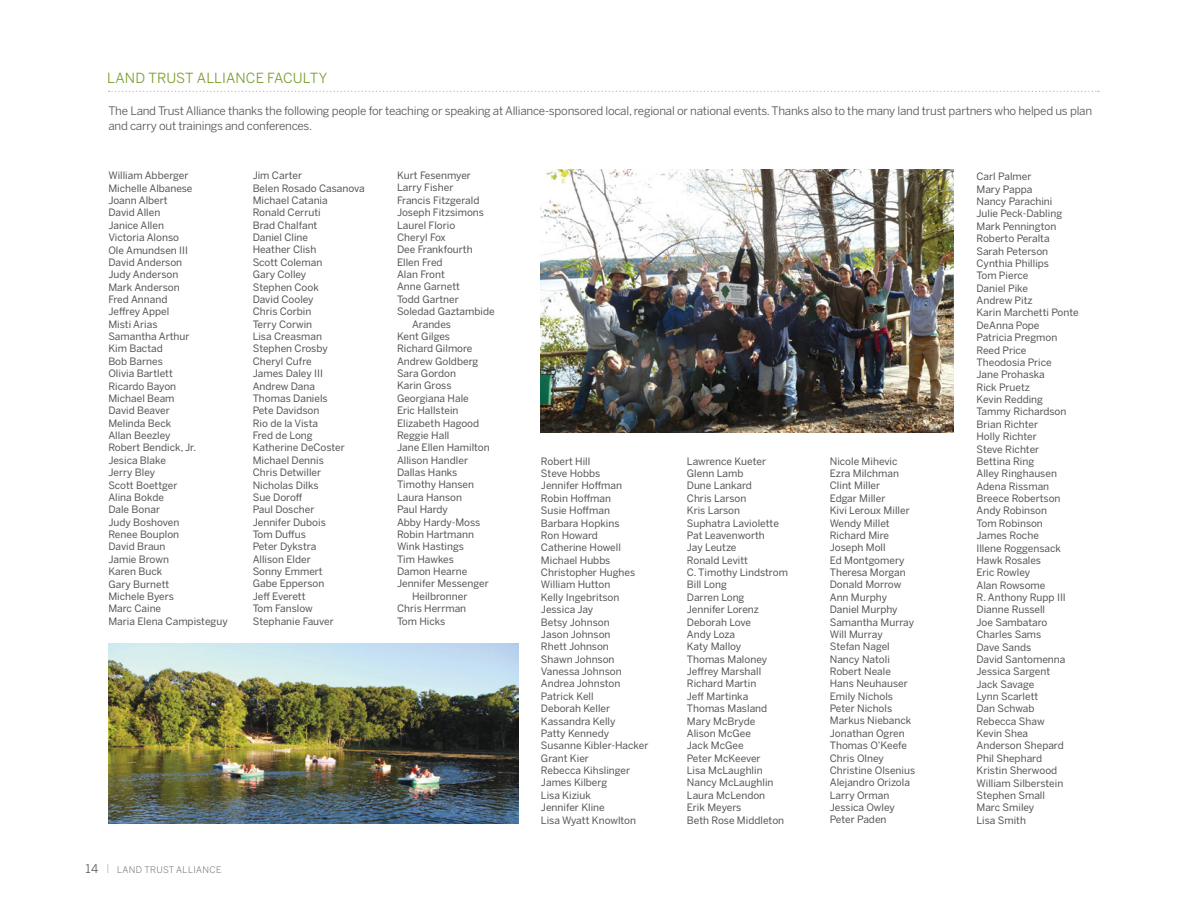
<style>
.page{position:relative;width:1188px;height:918px;background:#fff}
.page>*{position:absolute;margin:0;border:0;box-sizing:border-box;transform-origin:0 0}
.t1{font:13.8px "Benton Sans";letter-spacing:.005em;color:#799b28}
.t2{font:11.7px/15px "Benton Sans";letter-spacing:-.02em;color:#545456}
.t3{font:10.2px/12.3px "Benton Sans";color:#545456}
.t4{font:300 9px "Benton Sans";letter-spacing:.04em;color:#58595b}
.s1{font-weight:400;font-size:12px}
.s2{font-size:12px}
</style>
<div class="page">
<svg style="left:109px;top:91px;width:990px;height:1px"></svg>
<img style="left:540px;top:169px;width:414px;height:263px">
<img style="left:108px;top:643px;width:411px;height:180px">
<h1 class="t1" style="left:107px;top:70px;width:222px">LAND TRUST ALLIANCE FACULTY</h1>
<p class="t2" style="left:108px;top:103px;width:985px">The Land Trust Alliance thanks the following people for teaching or speaking at Alliance-sponsored local, regional or national events. Thanks also to the many land trust partners who helped us plan and carry out trainings and conferences.</p>
<p class="t3" style="left:108px;top:169px;width:121px">William Abberger<br>Michelle Albanese<br>Joann Albert<br>David Allen<br>Janice Allen<br>Victoria Alonso<br>Ole Amundsen III<br>David Anderson<br>Judy Anderson<br>Mark Anderson<br>Fred Annand<br>Jeffrey Appel<br>Misti Arias<br>Samantha Arthur<br>Kim Bactad<br>Bob Barnes<br>Olivia Bartlett<br>Ricardo Bayon<br>Michael Beam<br>David Beaver<br>Melinda Beck<br>Allan Beezley<br>Robert Bendick, Jr.<br>Jesica Blake<br>Jerry Bley<br>Scott Boettger<br>Alina Bokde<br>Dale Bonar<br>Judy Boshoven<br>Renee Bouplon<br>David Braun<br>Jamie Brown<br>Karen Buck<br>Gary Burnett<br>Michele Byers<br>Marc Caine<br>Maria Elena Campisteguy</p>
<p class="t3" style="left:253px;top:169px;width:114px">Jim Carter<br>Belen Rosado Casanova<br>Michael Catania<br>Ronald Cerruti<br>Brad Chalfant<br>Daniel Cline<br>Heather Clish<br>Scott Coleman<br>Gary Colley<br>Stephen Cook<br>David Cooley<br>Chris Corbin<br>Terry Corwin<br>Lisa Creasman<br>Stephen Crosby<br>Cheryl Cufre<br>James Daley III<br>Andrew Dana<br>Thomas Daniels<br>Pete Davidson<br>Rio de la Vista<br>Fred de Long<br>Katherine DeCoster<br>Michael Dennis<br>Chris Detwiller<br>Nicholas Dilks<br>Sue Doroff<br>Paul Doscher<br>Jennifer Dubois<br>Tom Duffus<br>Peter Dykstra<br>Allison Elder<br>Sonny Emmert<br>Gabe Epperson<br>Jeff Everett<br>Tom Fanslow<br>Stephanie Fauver</p>
<p class="t3" style="left:397px;top:169px;width:76px">Kurt Fesenmyer</p>
<p class="t3" style="left:977px;top:170px;width:104px">Carl Palmer<br>Mary Pappa<br>Nancy Parachini<br>Julie Peck-Dabling<br>Mark Pennington<br>Roberto Peralta<br>Sarah Peterson<br>Cynthia Phillips<br>Tom Pierce<br>Daniel Pike<br>Andrew Pitz<br>Karin Marchetti Ponte<br>DeAnna Pope<br>Patricia Pregmon<br>Reed Price<br>Theodosia Price<br>Jane Prohaska<br>Rick Pruetz<br>Kevin Redding<br>Tammy Richardson<br>Brian Richter<br>Holly Richter<br>Steve Richter<br>Bettina Ring<br>Alley Ringhausen<br>Adena Rissman<br>Breece Robertson<br>Andy Robinson<br>Tom Robinson<br>James Roche<br>Illene Roggensack<br>Hawk Rosales<br>Eric Rowley<br>Alan Rowsome<br>R. Anthony Rupp III<br>Dianne Russell<br>Joe Sambataro<br>Charles Sams<br>Dave Sands<br>David Santomenna<br>Jessica Sargent<br>Jack Savage<br>Lynn Scarlett<br>Dan Schwab<br>Rebecca Shaw<br>Kevin Shea<br>Anderson Shepard<br>Phil Shephard<br>Kristin Sherwood<br>William Silberstein<br>Stephen Small<br>Marc Smiley<br>Lisa Smith</p>
<p class="t3" style="left:397px;top:181px;width:58px">Larry Fisher</p>
<p class="t3" style="left:397px;top:194px;width:84px">Francis Fitzgerald</p>
<p class="t3" style="left:397px;top:206px;width:89px">Joseph Fitzsimons</p>
<p class="t3" style="left:397px;top:219px;width:60px">Laurel Florio</p>
<p class="t3" style="left:397px;top:231px;width:50px">Cheryl Fox</p>
<p class="t3" style="left:397px;top:243px;width:77px">Dee Frankfourth</p>
<p class="t3" style="left:397px;top:256px;width:47px">Ellen Fred</p>
<p class="t3" style="left:397px;top:268px;width:49px">Alan Front</p>
<p class="t3" style="left:397px;top:280px;width:64px">Anne Garnett</p>
<p class="t3" style="left:397px;top:293px;width:63px">Todd Gartner</p>
<p class="t3" style="left:397px;top:305px;width:99px">Soledad Gaztambide</p>
<p class="t3" style="left:412px;top:318px;width:41px">Arandes</p>
<p class="t3" style="left:397px;top:330px;width:55px">Kent Gilges</p>
<p class="t3" style="left:397px;top:342px;width:77px">Richard Gilmore</p>
<p class="t3" style="left:397px;top:355px;width:83px">Andrew Goldberg</p>
<p class="t3" style="left:397px;top:367px;width:60px">Sara Gordon</p>
<p class="t3" style="left:397px;top:379px;width:56px">Karin Gross</p>
<p class="t3" style="left:397px;top:392px;width:73px">Georgiana Hale</p>
<p class="t3" style="left:397px;top:404px;width:63px">Eric Hallstein</p>
<p class="t3" style="left:397px;top:417px;width:84px">Elizabeth Hagood</p>
<p class="t3" style="left:397px;top:429px;width:54px">Reggie Hall</p>
<p class="t3" style="left:397px;top:441px;width:94px">Jane Ellen Hamilton</p>
<p class="t3" style="left:397px;top:454px;width:73px">Allison Handler</p>
<p class="t3" style="left:397px;top:466px;width:62px">Dallas Hanks</p>
<p class="t3" style="left:397px;top:478px;width:79px">Timothy Hansen</p>
<p class="t3" style="left:397px;top:491px;width:67px">Laura Hanson</p>
<p class="t3" style="left:397px;top:503px;width:52px">Paul Hardy</p>
<p class="t3" style="left:397px;top:516px;width:85px">Abby Hardy-Moss</p>
<p class="t3" style="left:397px;top:528px;width:79px">Robin Hartmann</p>
<p class="t3" style="left:397px;top:540px;width:68px">Wink Hastings</p>
<p class="t3" style="left:397px;top:553px;width:58px">Tim Hawkes</p>
<p class="t3" style="left:397px;top:565px;width:72px">Damon Hearne</p>
<p class="t3" style="left:397px;top:577px;width:93px">Jennifer Messenger</p>
<p class="t3" style="left:412px;top:590px;width:57px">Heilbronner</p>
<p class="t3" style="left:397px;top:602px;width:71px">Chris Herrman</p>
<p class="t3" style="left:397px;top:615px;width:50px">Tom Hicks</p>
<p class="t3" style="left:541px;top:455px;width:109px">Robert Hill<br>Steve Hobbs<br>Jennifer Hoffman<br>Robin Hoffman<br>Susie Hoffman<br>Barbara Hopkins<br>Ron Howard<br>Catherine Howell<br>Michael Hubbs<br>Christopher Hughes<br>William Hutton<br>Kelly Ingebritson<br>Jessica Jay<br>Betsy Johnson<br>Jason Johnson<br>Rhett Johnson<br>Shawn Johnson<br>Vanessa Johnson<br>Andrea Johnston<br>Patrick Kell<br>Deborah Keller<br>Kassandra Kelly<br>Patty Kennedy<br>Susanne Kibler-Hacker<br>Grant Kier<br>Rebecca Kihslinger<br>James Kilberg<br>Lisa Kiziuk<br>Jennifer Kline<br>Lisa Wyatt Knowlton</p>
<p class="t3" style="left:830px;top:455px;width:87px">Nicole Mihevic<br>Ezra Milchman<br>Clint Miller<br>Edgar Miller<br>Kivi Leroux Miller<br>Wendy Millet<br>Richard Mire<br>Joseph Moll<br>Ed Montgomery<br>Theresa Morgan<br>Donald Morrow<br>Ann Murphy<br>Daniel Murphy<br>Samantha Murray<br>Will Murray<br>Stefan Nagel<br>Nancy Natoli<br>Robert Neale<br>Hans Neuhauser<br>Emily Nichols<br>Peter Nichols<br>Markus Niebanck<br>Jonathan Ogren<br>Thomas O’Keefe<br>Chris Olney<br>Christine Olsenius<br>Alejandro Orizola<br>Larry Orman<br>Jessica Owley<br>Peter Paden</p>
<p class="t3" style="left:687px;top:455px;width:103px">Lawrence Kueter<br>Glenn Lamb<br>Dune Lankard<br>Chris Larson<br>Kris Larson<br>Suphatra Laviolette<br>Pat Leavenworth<br>Jay Leutze<br>Ronald Levitt<br>C. Timothy Lindstrom<br>Bill Long<br>Darren Long<br>Jennifer Lorenz<br>Deborah Love<br>Andy Loza<br>Katy Malloy<br>Thomas Maloney<br>Jeffrey Marshall<br>Richard Martin<br>Jeff Martinka<br>Thomas Masland<br>Mary McBryde<br>Alison McGee<br>Jack McGee<br>Peter McKeever<br>Lisa McLaughlin<br>Nancy McLaughlin<br>Laura McLendon<br>Erik Meyers<br>Beth Rose Middleton</p>
<p class="t4" style="left:86px;top:865px;width:137px"><span class="s1">14</span> <span class="s2">I</span> LAND TRUST ALLIANCE</p>
</div>
